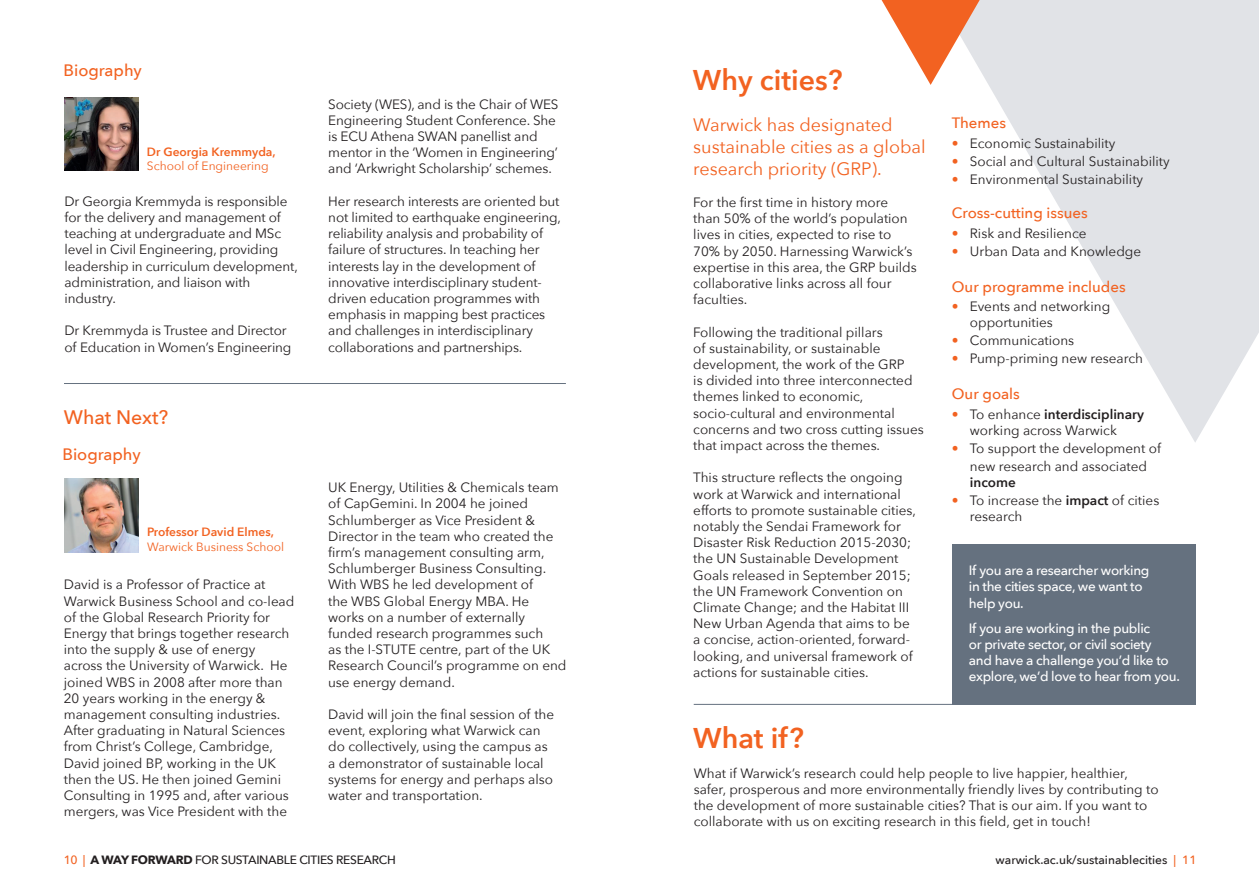
<style>
.page{position:relative;width:1259px;height:893px;background:#fff}
.page>*{position:absolute;margin:0;border:0;box-sizing:border-box;transform-origin:0 0}
.t1{font:600 28.5px "Avenir Next";color:#f26221}
.t2{font:500 19.5px "Avenir Next";color:#f26221}
.t3{font:18px/21.6px "Avenir Next";color:#f26221}
.t4{font:500 16.5px "Avenir Next";color:#f26221}
.t5{font:500 15px "Avenir Next";color:#f26221}
.t6{font:13.5px/16.2px "Avenir Next";color:#231f20}
.t7{font:500 13.5px/16.2px "Avenir Next";letter-spacing:-.025em;color:#fff}
.t8{font:600 13.5px "Avenir Next";color:#231f20}
.t9{font:500 12px "Avenir Next";letter-spacing:-.015em;color:#231f20}
.t10{font:12px "Avenir Next";color:#f26221}
.t11{font:600 12px "Avenir Next";color:#f26221}
.s1{color:#f26221}
.s2{font-weight:600}
.s3{font-weight:700}
</style>
<div class="page">
<svg style="left:979px;top:0;width:280px;height:442px;fill:#e1e3e7"></svg>
<hr style="left:693px;top:704px;width:502px;height:1px;background:#65717f">
<div style="left:952px;top:545px;width:243px;height:160px;background:#65717f"></div>
<svg style="left:881px;top:0;width:98px;height:85px"></svg>
<img style="left:65px;top:97px;width:73px;height:74px">
<img style="left:65px;top:479px;width:73px;height:73px">
<hr style="left:64px;top:383px;width:502px;height:1px;background:#65717f">
<p class="t4" style="left:63px;top:61px;width:80px">Biography</p>
<p class="t11" style="left:147px;top:144px;width:130px">Dr Georgia Kremmyda,</p>
<p class="t10" style="left:147px;top:159px;width:123px">School of Engineering</p>
<p class="t6" style="left:65px;top:193px;width:235px">Dr Georgia Kremmyda is responsible for the delivery and management of teaching at undergraduate and MSc level in Civil Engineering, providing leadership in curriculum development, administration, and liaison with industry.</p>
<p class="t6" style="left:65px;top:323px;width:228px">Dr Kremmyda is Trustee and Director of Education in Women’s Engineering</p>
<h2 class="t2" style="left:64px;top:405px;width:106px">What Next?</h2>
<p class="t4" style="left:62px;top:444px;width:80px">Biography</p>
<p class="t11" style="left:147px;top:525px;width:128px">Professor David Elmes,</p>
<p class="t10" style="left:147px;top:539px;width:138px">Warwick Business School</p>
<p class="t6" style="left:64px;top:577px;width:232px">David is a Professor of Practice at Warwick Business School and co-lead of the Global Research Priority for Energy that brings together research into the supply &amp; use of energy across the University of Warwick. He joined WBS in 2008 after more than 20 years working in the energy &amp; management consulting industries.<br>After graduating in Natural Sciences from Christ’s College, Cambridge, David joined BP, working in the UK then the US. He then joined Gemini Consulting in 1995 and, after various mergers, was Vice President with the</p>
<p class="t6" style="left:328px;top:96px;width:232px">Society (WES), and is the Chair of WES Engineering Student Conference. She is ECU Athena SWAN panellist and mentor in the ‘Women in Engineering’ and ‘Arkwright Scholarship’ schemes.</p>
<p class="t6" style="left:328px;top:193px;width:234px">Her research interests are oriented but not limited to earthquake engineering, reliability analysis and probability of failure of structures. In teaching her interests lay in the development of innovative interdisciplinary student&shy;driven education programmes with emphasis in mapping best practices and challenges in interdisciplinary collaborations and partnerships.</p>
<p class="t6" style="left:328px;top:479px;width:240px">UK Energy, Utilities &amp; Chemicals team of CapGemini. In 2004 he joined<br>Schlumberger as Vice President &amp;<br>Director in the team who created the firm’s management consulting arm,<br>Schlumberger Business Consulting.<br>With WBS he led development of<br>the WBS Global Energy MBA. He works on a number of externally funded research programmes such<br>as the I-STUTE centre, part of the UK<br>Research Council’s programme on end use energy demand.</p>
<p class="t6" style="left:328px;top:706px;width:227px">David will join the final session of the event, exploring what Warwick can do collectively, using the campus as a demonstrator of sustainable local systems for energy and perhaps also water and transportation.</p>
<h1 class="t1" style="left:693px;top:62px;width:151px">Why cities?</h1>
<h3 class="t3" style="left:693px;top:114px;width:234px">Warwick has designated sustainable cities as a global research priority (GRP).</h3>
<p class="t6" style="left:693px;top:194px;width:225px">For the first time in history more than 50% of the world’s population lives in cities, expected to rise to<br>70% by 2050. Harnessing Warwick’s expertise in this area, the GRP builds collaborative links across all four faculties.</p>
<p class="t6" style="left:693px;top:324px;width:232px">Following the traditional pillars<br>of sustainability, or sustainable development, the work of the GRP<br>is divided into three interconnected themes linked to economic, socio-cultural and environmental concerns and two cross cutting issues that impact across the themes.</p>
<p class="t6" style="left:693px;top:470px;width:224px">This structure reflects the ongoing work at Warwick and international efforts to promote sustainable cities, notably the Sendai Framework for Disaster Risk Reduction 2015-2030; the UN Sustainable Development Goals released in September 2015; the UN Framework Convention on Climate Change; and the Habitat III New Urban Agenda that aims to be a concise, action-oriented, forward&shy;looking, and universal framework of actions for sustainable cities.</p>
<h1 class="t1" style="left:693px;top:720px;width:112px">What if?</h1>
<p class="t5" style="left:952px;top:114px;width:56px">Themes</p>
<p class="t6" style="left:952px;top:135px;width:165px"><span class="s1">•</span> Economic Sustainability</p>
<p class="t6" style="left:952px;top:153px;width:219px"><span class="s1">•</span> Social and Cultural Sustainability</p>
<p class="t6" style="left:952px;top:171px;width:193px"><span class="s1">•</span> Environmental Sustainability</p>
<p class="t5" style="left:952px;top:204px;width:137px">Cross-cutting issues</p>
<p class="t6" style="left:952px;top:225px;width:136px"><span class="s1">•</span> Risk and Resilience</p>
<p class="t6" style="left:952px;top:243px;width:191px"><span class="s1">•</span> Urban Data and Knowledge</p>
<p class="t5" style="left:952px;top:277px;width:175px">Our programme includes</p>
<p class="t6" style="left:970px;top:298px;width:142px;text-indent:-18px"><span class="s1">•</span> Events and networking opportunities</p>
<p class="t6" style="left:952px;top:333px;width:124px"><span class="s1">•</span> Communications</p>
<p class="t6" style="left:952px;top:351px;width:193px"><span class="s1">•</span> Pump-priming new research</p>
<p class="t5" style="left:952px;top:385px;width:69px">Our goals</p>
<p class="t6" style="left:970px;top:406px;width:176px;text-indent:-18px"><span class="s1">•</span> To enhance <span class="s2">interdisciplinary </span>working across Warwick</p>
<p class="t6" style="left:952px;top:439px;width:211px;line-height:18px;text-align:center"><span class="s1">•</span> To support the development of new research and associated</p>
<p class="t8" style="left:970px;top:474px;width:48px">income</p>
<p class="t6" style="left:970px;top:492px;width:191px;text-indent:-18px"><span class="s1">•</span> To increase the <span class="s2">impact</span> of cities research</p>
<p class="t7" style="left:969px;top:562px;width:182px">If you are a researcher working in the cities space, we want to help you.</p>
<p class="t7" style="left:969px;top:620px;width:212px">If you are working in the public<br>or private sector, or civil society<br>and have a challenge you’d like to explore, we’d love to hear from you.</p>
<p class="t6" style="left:693px;top:765px;width:466px">What if Warwick’s research could help people to live happier, healthier, safer, prosperous and more environmentally friendly lives by contributing to the development of more sustainable cities? That is our aim. If you want to collaborate with us on exciting research in this field, get in touch!</p>
<p class="t9" style="left:64px;top:853px;width:333px"><span class="s1">10 |</span> <span class="s3">A WAY FORWARD</span> FOR SUSTAINABLE CITIES RESEARCH</p>
<p class="t9" style="left:995px;top:853px;width:202px">warwick.ac.uk/sustainablecities <span class="s1">| 11</span></p>
</div>
